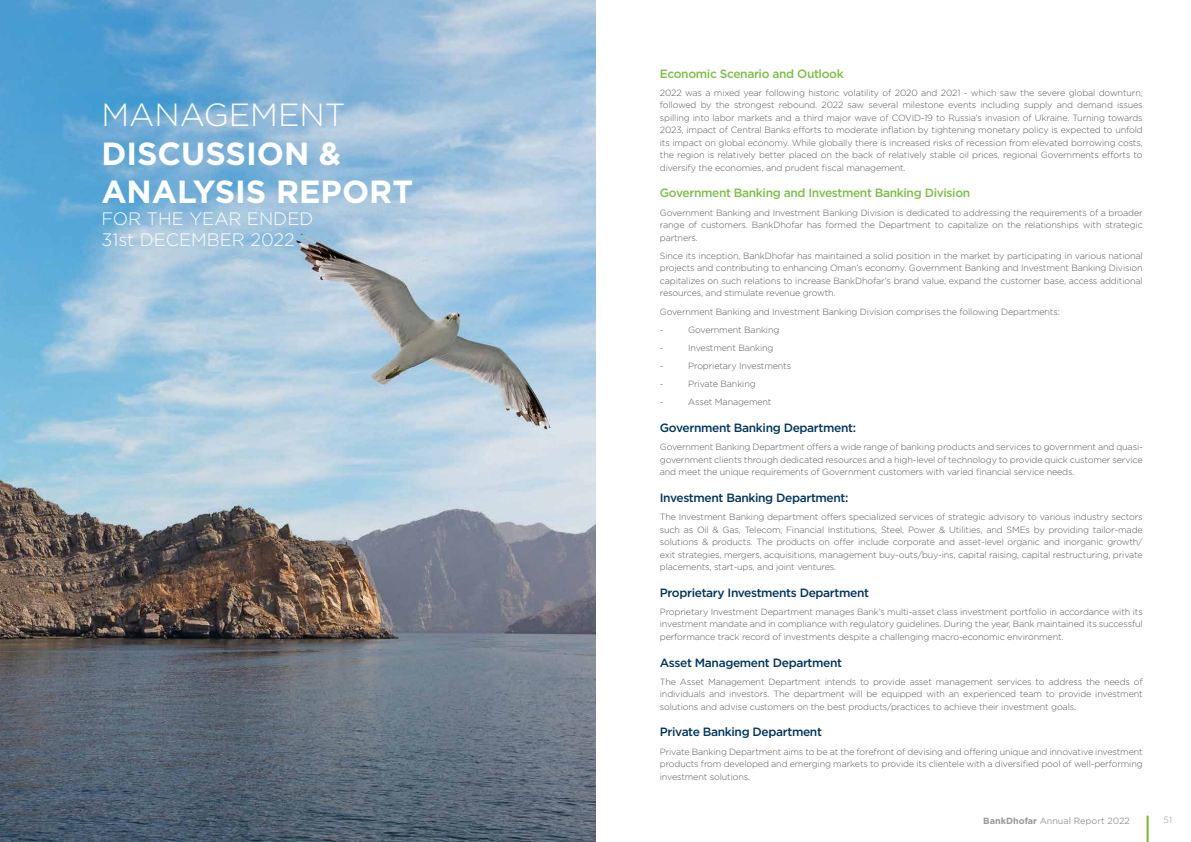
<style>
.page{position:relative;width:1191px;height:842px;background:#fff}
.page>*{position:absolute;margin:0;border:0;box-sizing:border-box;transform-origin:0 0}
.t1{font:700 32px/38.4px "Gotham";color:#fff}
.t2{font:300 32px "Gotham";color:#fff}
.t3{font:300 18px/21.6px "Gotham";color:#fff}
.t4{font:500 12px "Gotham";letter-spacing:-.03em;color:#003660}
.t5{font:500 12px "Gotham";letter-spacing:-.03em;color:#7ac143}
.t6{font:300 9px/12.5px "Gotham";letter-spacing:-.015em;color:#58595b;text-align:justify}
.t7{font:9px "Gotham";color:#98989a}
.t8{font:300 9px "Gotham";color:#98989a}
.s1{font-weight:700}
</style>
<div class="page">
<hr style="left:1146px;top:816px;width:2px;height:26px;background:#76bc21">
<img style="left:0;top:0;width:595px;height:842px">
<h1 class="t2" style="left:101px;top:95px;width:246px">MANAGEMENT</h1>
<h1 class="t1" style="left:101px;top:134px;width:313px">DISCUSSION &amp;<br>ANALYSIS REPORT</h1>
<h2 class="t3" style="left:101px;top:207px;width:214px">FOR THE YEAR ENDED<br>31st DECEMBER 2022</h2>
<h3 class="t5" style="left:660px;top:66px;width:185px">Economic Scenario and Outlook</h3>
<p class="t6" style="left:660px;top:86px;width:484px">2022 was a mixed year following historic volatility of 2020 and 2021 - which saw the severe global downturn, followed by the strongest rebound. 2022 saw several milestone events including supply and demand issues spilling into labor markets and a third major wave of COVID-19 to Russia’s invasion of Ukraine. Turning towards 2023, impact of Central Banks efforts to moderate inflation by tightening monetary policy is expected to unfold its impact on global economy. While globally there is increased risks of recession from elevated borrowing costs, the region is relatively better placed on the back of relatively stable oil prices, regional Governments efforts to diversify the economies, and prudent fiscal management.</p>
<h3 class="t5" style="left:660px;top:185px;width:312px">Government Banking and Investment Banking Division</h3>
<p class="t6" style="left:660px;top:206px;width:484px">Government Banking and Investment Banking Division is dedicated to addressing the requirements of a broader range of customers. BankDhofar has formed the Department to capitalize on the relationships with strategic partners.</p>
<p class="t6" style="left:660px;top:249px;width:484px">Since its inception, BankDhofar has maintained a solid position in the market by participating in various national projects and contributing to enhancing Oman’s economy. Government Banking and Investment Banking Division capitalizes on such relations to increase BankDhofar’s brand value, expand the customer base, access additional resources, and stimulate revenue growth.</p>
<p class="t6" style="left:660px;top:302px;width:401px;line-height:18.2px">Government Banking and Investment Banking Division comprises the following Departments: -</p>
<p class="t6" style="left:688px;top:323px;width:93px">Government Banking</p>
<p class="t6" style="left:660px;top:341px;width:5px">-</p>
<p class="t6" style="left:688px;top:341px;width:87px">Investment Banking</p>
<p class="t6" style="left:660px;top:359px;width:5px">-</p>
<p class="t6" style="left:688px;top:359px;width:104px">Proprietary Investments</p>
<p class="t6" style="left:660px;top:377px;width:5px">-</p>
<p class="t6" style="left:688px;top:377px;width:69px">Private Banking</p>
<p class="t6" style="left:660px;top:396px;width:5px">-</p>
<p class="t6" style="left:688px;top:396px;width:85px">Asset Management</p>
<h3 class="t4" style="left:660px;top:420px;width:198px">Government Banking Department:</h3>
<p class="t6" style="left:660px;top:440px;width:484px">Government Banking Department offers a wide range of banking products and services to government and quasi&shy;government clients through dedicated resources and a high-level of technology to provide quick customer service and meet the unique requirements of Government customers with varied financial service needs.</p>
<h3 class="t4" style="left:660px;top:490px;width:190px">Investment Banking Department:</h3>
<p class="t6" style="left:660px;top:510px;width:484px">The Investment Banking department offers specialized services of strategic advisory to various industry sectors such as Oil &amp; Gas, Telecom, Financial Institutions, Steel, Power &amp; Utilities, and SMEs by providing tailor-made solutions &amp; products. The products on offer include corporate and asset-level organic and inorganic growth/ exit strategies, mergers, acquisitions, management buy-outs/buy-ins, capital raising, capital restructuring, private placements, start-ups, and joint ventures.</p>
<h3 class="t4" style="left:660px;top:585px;width:211px">Proprietary Investments Department</h3>
<p class="t6" style="left:660px;top:605px;width:484px">Proprietary Investment Department manages Bank’s multi-asset class investment portfolio in accordance with its investment mandate and in compliance with regulatory guidelines. During the year, Bank maintained its successful performance track record of investments despite a challenging macro-economic environment.</p>
<h3 class="t4" style="left:660px;top:654px;width:184px">Asset Management Department</h3>
<p class="t6" style="left:660px;top:675px;width:484px">The Asset Management Department intends to provide asset management services to address the needs of individuals and investors. The department will be equipped with an experienced team to provide investment solutions and advise customers on the best products/practices to achieve their investment goals.</p>
<h3 class="t4" style="left:660px;top:724px;width:164px">Private Banking Department</h3>
<p class="t6" style="left:660px;top:745px;width:484px">Private Banking Department aims to be at the forefront of devising and offering unique and innovative investment products from developed and emerging markets to provide its clientele with a diversified pool of well-performing investment solutions.</p>
<p class="t7" style="left:983px;top:815px;width:148px"><span class="s1">BankDhofar</span> Annual Report 2022</p>
<p class="t8" style="left:1163px;top:814px;width:10px">51</p>
</div>
